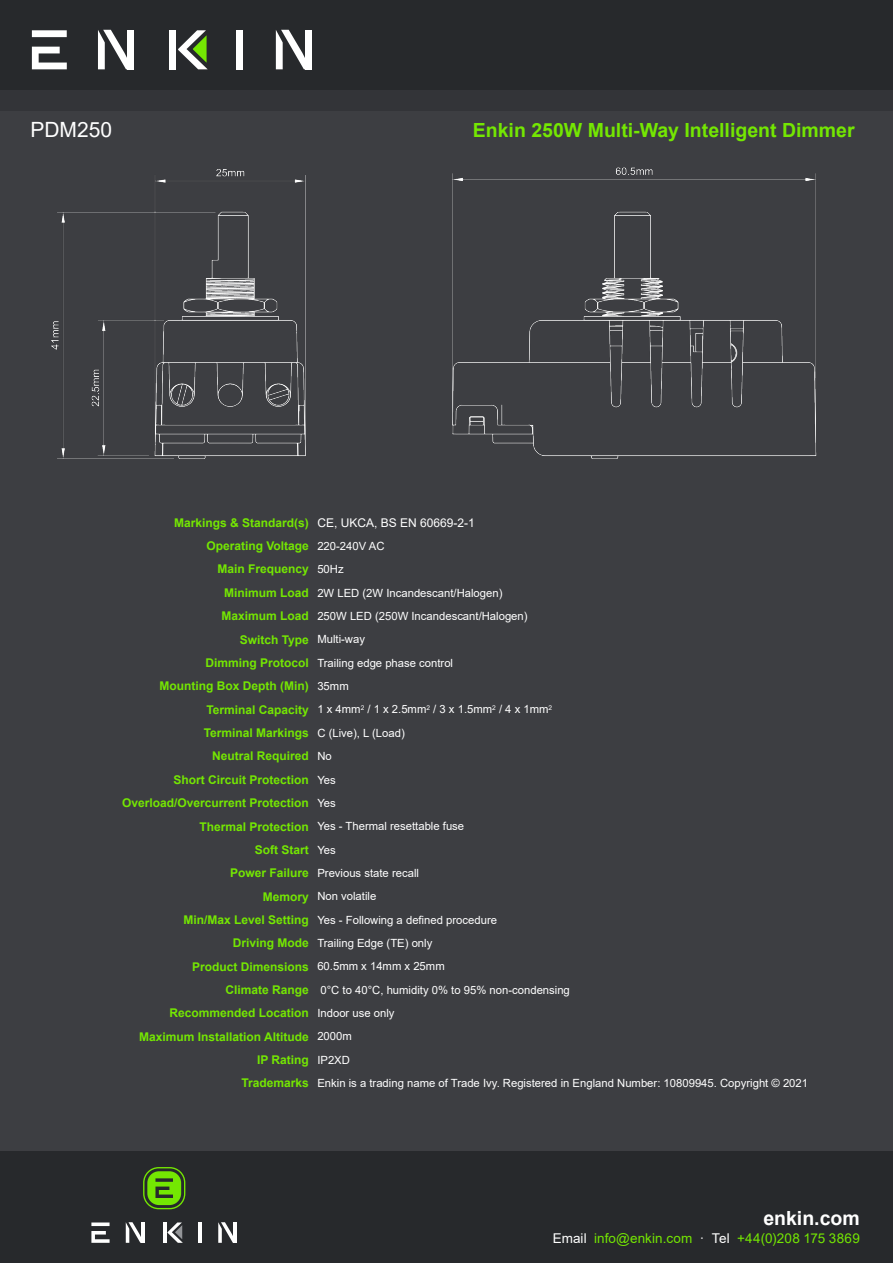
<style>
.page{position:relative;width:893px;height:1263px;background:#3d3e42}
.page>*{position:absolute;margin:0;border:0;box-sizing:border-box;transform-origin:0 0}
.t1{font:21px "Arial";color:#fff}
.t2{font:700 19.5px "Arial";color:#74e702}
.t3{font:700 19.5px "Arial";color:#fff}
.t4{font:13.5px "Arial";letter-spacing:.005em;color:#74e702}
.t5{font:700 12px "Arial";color:#74e702}
.t6{font:12px "Arial";color:#fff}
.t7{font:11.25px/23.4px "Arial";color:#fff}
.s1{font-weight:700;color:#74e702}
.s2{font-weight:400;font-size:11.25px;color:#fff}
.s3{font-weight:700;font-size:12px;color:#74e702}
.s4{color:#fff}
</style>
<div class="page">
<div style="left:0;top:0;width:893px;height:111px;background:#333438"></div>
<div style="left:0;top:0;width:893px;height:89px;background:#27292c"></div>
<svg style="left:178px;top:30px;width:30px;height:39px"></svg>
<div style="left:170px;top:30px;width:6px;height:39px;background:#fff"></div>
<div style="left:236px;top:30px;width:7px;height:39px;background:#fff"></div>
<div style="left:127px;top:30px;width:7px;height:39px;background:#fff"></div>
<svg style="left:98px;top:30px;width:29px;height:39px"></svg>
<div style="left:305px;top:30px;width:7px;height:39px;background:#fff"></div>
<svg style="left:276px;top:30px;width:29px;height:39px"></svg>
<svg style="left:32px;top:30px;width:35px;height:39px"></svg>
<div style="left:0;top:1151px;width:893px;height:112px;background:#27292c"></div>
<svg style="left:143px;top:1167px;width:42px;height:42px"></svg>
<svg style="left:167px;top:1222px;width:16px;height:21px"></svg>
<hr style="left:163px;top:1222px;width:4px;height:21px;background:#fff">
<hr style="left:198px;top:1222px;width:3px;height:21px;background:#fff">
<hr style="left:141px;top:1222px;width:4px;height:21px;background:#fff">
<svg style="left:126px;top:1222px;width:15px;height:21px"></svg>
<hr style="left:234px;top:1222px;width:3px;height:21px;background:#fff">
<svg style="left:218px;top:1222px;width:16px;height:21px"></svg>
<svg style="left:91px;top:1222px;width:19px;height:21px"></svg>
<img style="left:452px;top:167px;width:365px;height:292px">
<img style="left:51px;top:169px;width:255px;height:290px">
<h1 class="t1" style="left:30px;top:115px;width:83px">PDM250</h1>
<h2 class="t2" style="left:473px;top:116px;width:383px">Enkin 250W Multi-Way Intelligent Dimmer</h2>
<p class="t6" style="left:174px;top:514px;width:302px"><span class="s1">Markings &amp; Standard(s)</span> CE, UKCA, BS EN 60669-2-1</p>
<p class="t5" style="left:206px;top:537px;width:180px">Operating Voltage <span class="s2">220-240V AC</span></p>
<p class="t5" style="left:217px;top:561px;width:128px">Main Frequency <span class="s2">50Hz</span></p>
<p class="t7" style="left:221px;top:581px;width:308px"><span class="s3">Minimum Load</span> 2W LED (2W Incandescant/Halogen)<br><span class="s3">Maximum Load</span> 250W LED (250W Incandescant/Halogen)</p>
<p class="t5" style="left:240px;top:631px;width:127px">Switch Type <span class="s2">Multi-way</span></p>
<p class="t7" style="left:206px;top:651px;width:249px"><span class="s3">Dimming Protocol</span> Trailing edge phase control</p>
<p class="t5" style="left:160px;top:678px;width:191px">Mounting Box Depth (Min) <span class="s2">35mm</span></p>
<p class="t7" style="left:206px;top:698px;width:347px"><span class="s3">Terminal Capacity</span> 1 x 4mm<sup>2</sup> / 1 x 2.5mm<sup>2</sup> / 3 x 1.5mm<sup>2</sup> / 4 x 1mm<sup>2</sup></p>
<p class="t5" style="left:204px;top:724px;width:203px">Terminal Markings <span class="s2">C (Live), L (Load)</span></p>
<p class="t5" style="left:212px;top:748px;width:121px">Neutral Required <span class="s2">No</span></p>
<p class="t5" style="left:174px;top:771px;width:164px">Short Circuit Protection <span class="s2">Yes</span></p>
<p class="t5" style="left:122px;top:794px;width:215px">Overload/Overcurrent Protection <span class="s2">Yes</span></p>
<p class="t7" style="left:199px;top:814px;width:266px"><span class="s3">Thermal Protection</span> Yes - Thermal resettable fuse</p>
<p class="t5" style="left:255px;top:841px;width:82px">Soft Start <span class="s2">Yes</span></p>
<p class="t7" style="left:230px;top:861px;width:190px"><span class="s3">Power Failure</span> Previous state recall</p>
<p class="t7" style="left:263px;top:884px;width:115px"><span class="s3">Memory</span> Non volatile</p>
<p class="t7" style="left:183px;top:908px;width:315px"><span class="s3">Min/Max Level Setting</span> Yes - Following a defined procedure</p>
<p class="t7" style="left:233px;top:931px;width:201px"><span class="s3">Driving Mode</span> Trailing Edge (TE) only</p>
<p class="t5" style="left:192px;top:958px;width:254px">Product Dimensions <span class="s2">60.5mm x 14mm x 25mm</span></p>
<p class="t7" style="left:225px;top:978px;width:346px"><span class="s3">Climate Range</span> 0°C to 40°C, humidity 0% to 95% non-condensing</p>
<p class="t5" style="left:169px;top:1005px;width:227px">Recommended Location <span class="s2">Indoor use only</span></p>
<p class="t5" style="left:139px;top:1028px;width:214px">Maximum Installation Altitude <span class="s2">2000m</span></p>
<p class="t5" style="left:257px;top:1051px;width:94px">IP Rating <span class="s2">IP2XD</span></p>
<p class="t7" style="left:241px;top:1071px;width:568px"><span class="s3">Trademarks</span> Enkin is a trading name of Trade Ivy. Registered in England Number: 10809945. Copyright © 2021</p>
<h2 class="t3" style="left:763px;top:1204px;width:98px">enkin.com</h2>
<p class="t4" style="left:553px;top:1229px;width:309px"><span class="s4">Email</span> info@enkin.com <span class="s4">· Tel</span> +44(0)208 175 3869</p>
</div>
